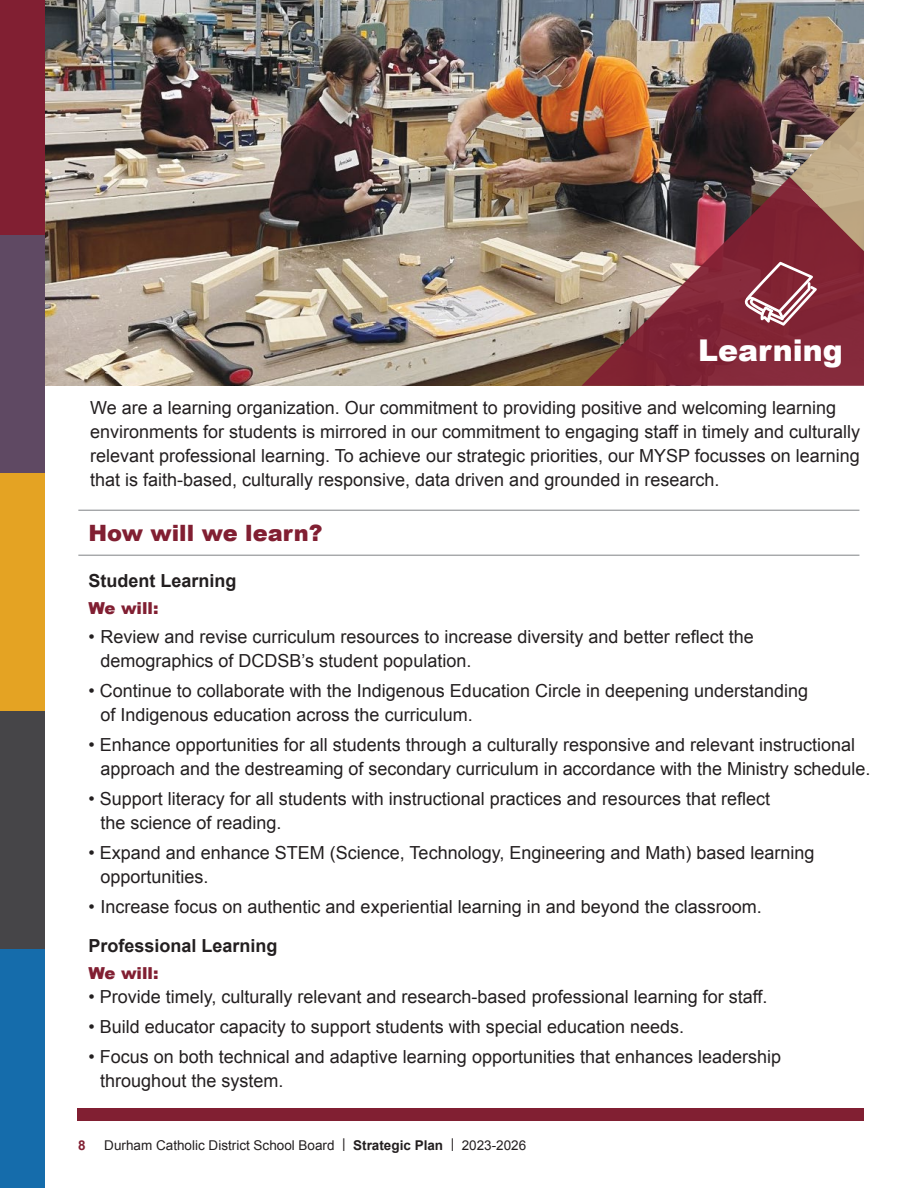
<style>
.page{position:relative;width:918px;height:1188px;background:#fff}
.page>*{position:absolute;margin:0;border:0;box-sizing:border-box;transform-origin:0 0}
.t1{font:900 30px "Arial";color:#fff}
.t2{font:900 22.5px "Arial";color:#811f32}
.t3{font:18px/24px "Arial";color:#231f20}
.t4{font:700 18px "Arial";color:#231f20}
.t5{font:900 16.5px "Arial";color:#811f32}
.t6{font:13.5px "Arial";color:#231f20}
.t7{font:700 13.5px "Arial";color:#811f32}
.s1{font-weight:700}
</style>
<div class="page">
<img style="left:45px;top:0;width:819px;height:386px">
<svg style="left:582px;top:177px;width:282px;height:209px;background:#81454b"></svg>
<svg style="left:790px;top:103px;width:74px;height:148px;background:#9d7466"></svg>
<svg style="left:744px;top:262px;width:73px;height:64px;background:#9c535f"></svg>
<hr style="left:78px;top:555px;width:781px;height:1px;background:#808285">
<hr style="left:78px;top:510px;width:781px;height:1px;background:#808285">
<div style="left:78px;top:1108px;width:786px;height:13px;background:#811f32"></div>
<div style="left:0;top:0;width:45px;height:235px;background:#811f32"></div>
<div style="left:0;top:235px;width:45px;height:238px;background:#5f4963"></div>
<div style="left:0;top:473px;width:45px;height:239px;background:#e4a323"></div>
<div style="left:0;top:712px;width:45px;height:238px;background:#464548"></div>
<div style="left:0;top:950px;width:45px;height:238px;background:#156cab"></div>
<p class="t1" style="left:698px;top:328px;width:146px">Learning</p>
<p class="t3" style="left:90px;top:396px;width:771px">We are a learning organization. Our commitment to providing positive and welcoming learning environments for students is mirrored in our commitment to engaging staff in timely and culturally relevant professional learning. To achieve our strategic priorities, our MYSP focusses on learning that is faith-based, culturally responsive, data driven and grounded in research.</p>
<p class="t2" style="left:88px;top:517px;width:236px">How will we learn?</p>
<p class="t4" style="left:88px;top:569px;width:150px">Student Learning</p>
<p class="t5" style="left:88px;top:596px;width:72px">We will:</p>
<p class="t3" style="left:88px;top:625px;width:667px">• Review and revise curriculum resources to increase diversity and better reflect the</p>
<p class="t3" style="left:101px;top:649px;width:372px">demographics of DCDSB’s student population.</p>
<p class="t3" style="left:88px;top:679px;width:721px">• Continue to collaborate with the Indigenous Education Circle in deepening understanding</p>
<p class="t3" style="left:101px;top:703px;width:374px">of Indigenous education across the curriculum.</p>
<p class="t3" style="left:101px;top:733px;width:771px;text-indent:-12px">• Enhance opportunities for all students through a culturally responsive and relevant instructional approach and the destreaming of secondary curriculum in accordance with the Ministry schedule.</p>
<p class="t3" style="left:88px;top:787px;width:683px">• Support literacy for all students with instructional practices and resources that reflect</p>
<p class="t3" style="left:101px;top:811px;width:183px">the science of reading.</p>
<p class="t3" style="left:88px;top:841px;width:728px">• Expand and enhance STEM (Science, Technology, Engineering and Math) based learning</p>
<p class="t3" style="left:101px;top:865px;width:110px">opportunities.</p>
<p class="t3" style="left:88px;top:895px;width:675px">• Increase focus on authentic and experiential learning in and beyond the classroom.</p>
<p class="t4" style="left:88px;top:934px;width:191px">Professional Learning</p>
<p class="t5" style="left:88px;top:961px;width:72px">We will:</p>
<p class="t3" style="left:88px;top:985px;width:680px">• Provide timely, culturally relevant and research-based professional learning for staff.</p>
<p class="t3" style="left:88px;top:1015px;width:597px">• Build educator capacity to support students with special education needs.</p>
<p class="t3" style="left:88px;top:1045px;width:694px">• Focus on both technical and adaptive learning opportunities that enhances leadership</p>
<p class="t3" style="left:100px;top:1069px;width:185px">throughout the system.</p>
<p class="t7" style="left:78px;top:1136px;width:9px">8</p>
<p class="t6" style="left:104px;top:1136px;width:423px">Durham Catholic District School Board | <span class="s1">Strategic Plan</span> | 2023-2026</p>
</div>
